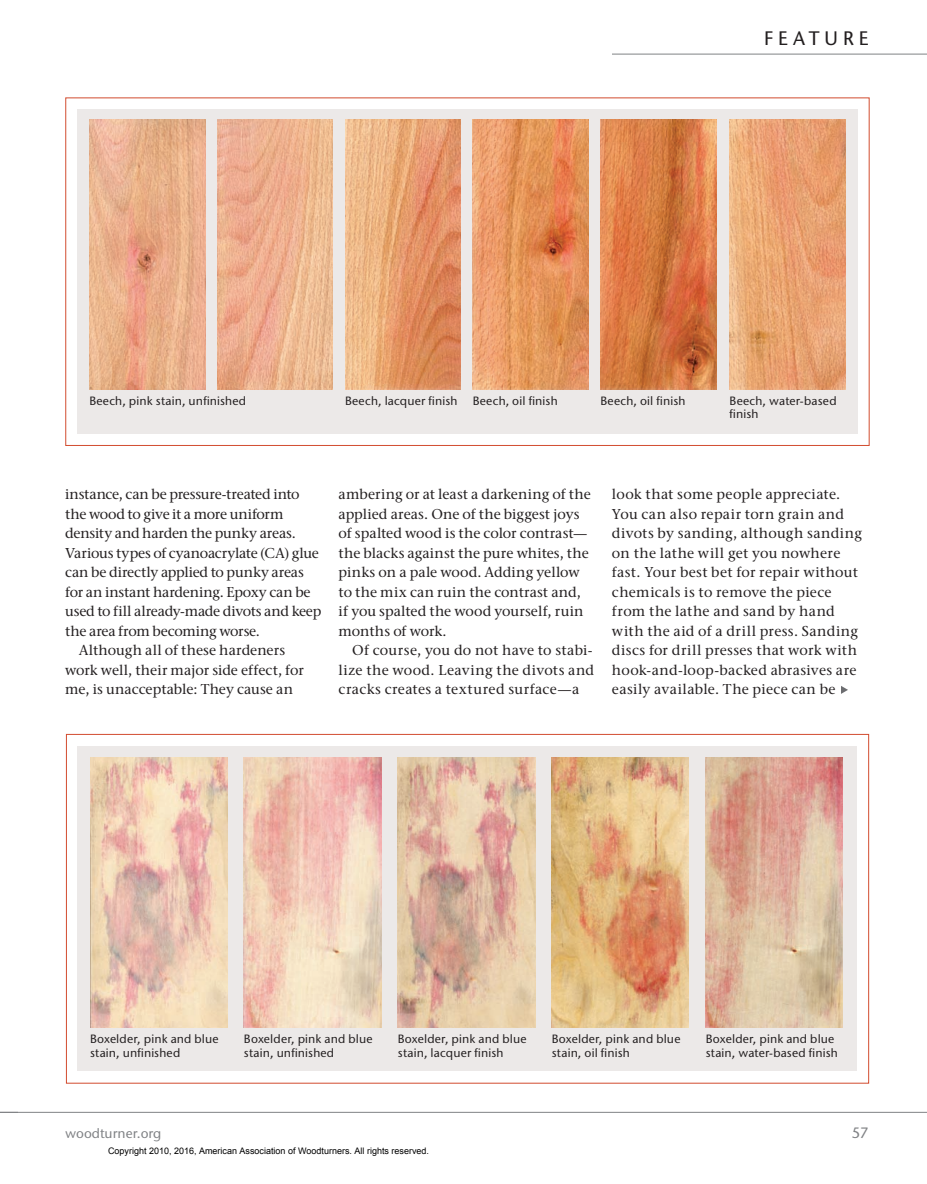
<style>
.page{position:relative;width:927px;height:1184px;background:#fff}
.page>*{position:absolute;margin:0;border:0;box-sizing:border-box;transform-origin:0 0}
.t1{font:500 19.5px "Stone Sans ITC Pro";letter-spacing:.255em;color:#231f20}
.t2{font:500 15px "Stone Sans ITC Pro";color:#808285}
.t3{font:500 14.25px/19.5px "Stone Serif ITC Pro";letter-spacing:.01em;color:#231f20}
.t4{font:500 14.25px "Stone Serif ITC Pro";letter-spacing:-.015em;color:#231f20}
.t5{font:500 14.25px "Stone Serif ITC Pro";letter-spacing:-.01em;color:#231f20}
.t6{font:500 14.25px "Stone Serif ITC Pro";letter-spacing:-.03em;color:#231f20}
.t7{font:500 13.5px "Stone Sans ITC Pro";color:#808285}
.t8{font:500 12px/13.5px "Stone Sans ITC Pro";letter-spacing:.015em;color:#231f20}
.t9{font:9px "Arial";color:#000}
</style>
<div class="page">
<hr style="left:0;top:1112px;width:927px;height:1px;background:#808285">
<hr style="left:612px;top:54px;width:315px;height:1px;background:#808285">
<div style="left:65px;top:98px;width:804px;height:348px;background:#fff;border:1px solid #d24c2f"></div>
<div style="left:77px;top:109px;width:781px;height:325px;background:#ece9e8"></div>
<img style="left:89px;top:120px;width:116px;height:270px">
<img style="left:345px;top:120px;width:116px;height:270px">
<img style="left:601px;top:120px;width:115px;height:270px">
<img style="left:217px;top:120px;width:116px;height:270px">
<img style="left:473px;top:120px;width:116px;height:270px">
<img style="left:730px;top:120px;width:115px;height:270px">
<svg style="left:841px;top:686px;width:7px;height:8px"></svg>
<div style="left:66px;top:734px;width:803px;height:349px;background:#fff;border:1px solid #d24c2f"></div>
<div style="left:78px;top:745px;width:779px;height:325px;background:#ece9e8"></div>
<img style="left:90px;top:757px;width:137px;height:270px">
<img style="left:244px;top:757px;width:137px;height:270px">
<img style="left:398px;top:757px;width:137px;height:270px">
<img style="left:552px;top:757px;width:137px;height:270px">
<img style="left:706px;top:757px;width:137px;height:270px">
<h1 class="t1" style="left:764px;top:26px;width:106px">Feature</h1>
<p class="t8" style="left:89px;top:393px;width:158px">Beech, pink stain, unfinished</p>
<p class="t8" style="left:345px;top:393px;width:114px">Beech, lacquer finish</p>
<p class="t8" style="left:473px;top:393px;width:86px">Beech, oil finish</p>
<p class="t8" style="left:601px;top:393px;width:86px">Beech, oil finish</p>
<p class="t8" style="left:730px;top:393px;width:108px">Beech, water-based finish</p>
<p class="t4" style="left:65px;top:485px;width:236px">instance, can be pressure-treated into</p>
<p class="t6" style="left:65px;top:505px;width:220px">the wood to give it a more uniform</p>
<p class="t5" style="left:65px;top:524px;width:232px">density and harden the punky areas.</p>
<p class="t4" style="left:65px;top:544px;width:255px">Various types of cyanoacrylate (CA) glue</p>
<p class="t5" style="left:65px;top:563px;width:240px">can be directly applied to punky areas</p>
<p class="t5" style="left:65px;top:583px;width:247px">for an instant hardening. Epoxy can be</p>
<p class="t4" style="left:65px;top:602px;width:258px">used to fill already-made divots and keep</p>
<p class="t4" style="left:65px;top:622px;width:196px">the area from becoming worse.</p>
<p class="t3" style="left:79px;top:640px;width:208px">Although all of these hardeners</p>
<p class="t3" style="left:65px;top:660px;width:240px">work well, their major side effect, for</p>
<p class="t3" style="left:65px;top:679px;width:229px">me, is unacceptable: They cause an</p>
<p class="t3" style="left:339px;top:484px;width:254px">ambering or at least a darkening of the applied areas. One of the biggest joys of spalted wood is the color contrast— the blacks against the pure whites, the pinks on a pale wood. Adding yellow to the mix can ruin the contrast and, if you spalted the wood yourself, ruin months of work.</p>
<p class="t3" style="left:339px;top:640px;width:257px;text-align:justify;text-indent:13px">Of course, you do not have to stabi&shy;lize the wood. Leaving the divots and cracks creates a textured surface—a</p>
<p class="t3" style="left:612px;top:484px;width:252px">look that some people appreciate.<br>You can also repair torn grain and divots by sanding, although sanding on the lathe will get you nowhere fast. Your best bet for repair without chemicals is to remove the piece from the lathe and sand by hand with the aid of a drill press. Sanding discs for drill presses that work with hook-and-loop-backed abrasives are easily available. The piece can be</p>
<p class="t8" style="left:90px;top:1032px;width:130px">Boxelder, pink and blue stain, unfinished</p>
<p class="t8" style="left:244px;top:1032px;width:130px">Boxelder, pink and blue stain, unfinished</p>
<p class="t8" style="left:398px;top:1032px;width:130px">Boxelder, pink and blue stain, lacquer finish</p>
<p class="t8" style="left:552px;top:1032px;width:130px">Boxelder, pink and blue stain, oil finish</p>
<p class="t8" style="left:706px;top:1032px;width:134px">Boxelder, pink and blue stain, water-based finish</p>
<p class="t7" style="left:65px;top:1125px;width:98px">woodturner.org</p>
<p class="t2" style="left:852px;top:1123px;width:18px">57</p>
<p class="t9" style="left:108px;top:1145px;width:323px">Copyright 2010, 2016, American Association of Woodturners. All rights reserved.</p>
</div>
